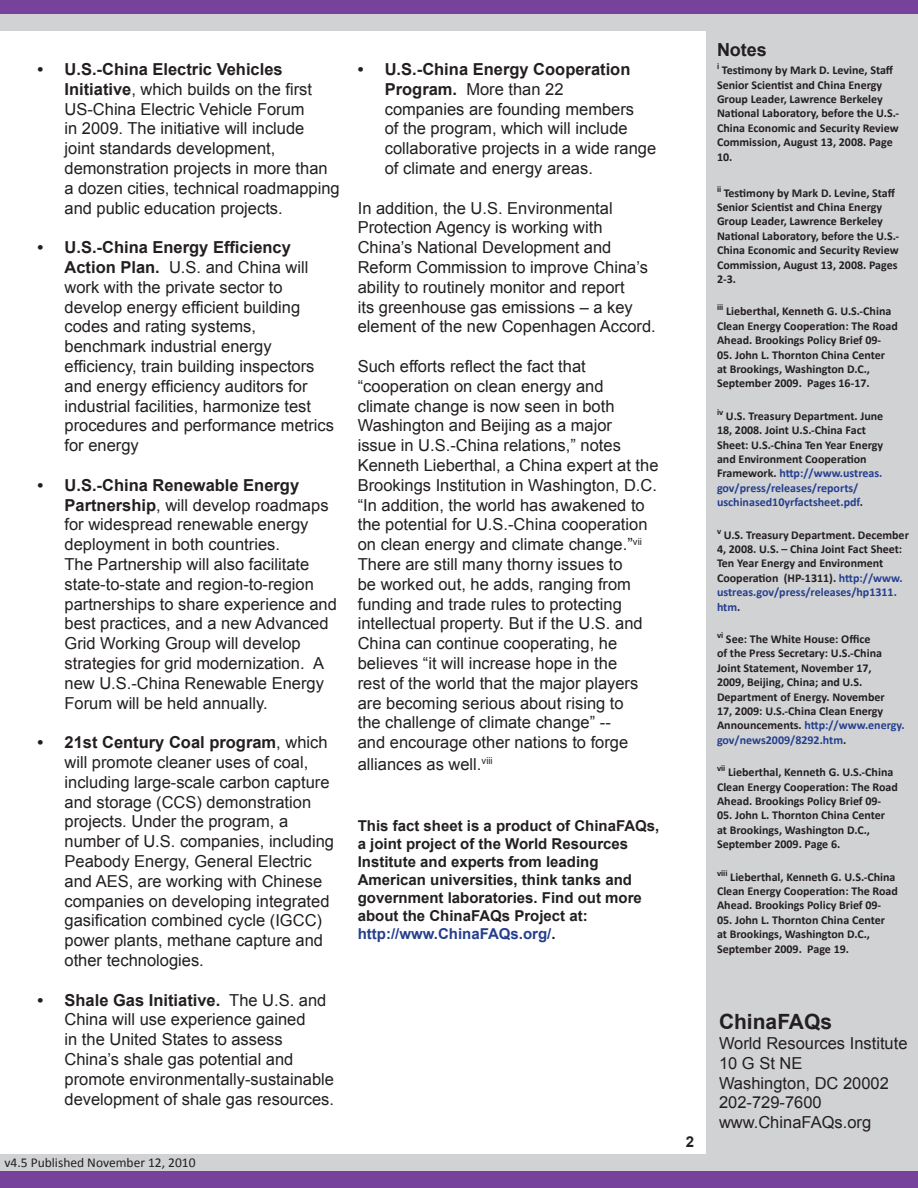
<style>
.page{position:relative;width:918px;height:1188px;background:#fff}
.page>*{position:absolute;margin:0;border:0;box-sizing:border-box;transform-origin:0 0}
.t1{font:700 21px "Arial";color:#231f20}
.t2{font:700 18px "Arial";color:#231f20}
.t3{font:16.5px/19.8px "Arial";color:#231f20}
.t4{font:700 16.5px "Arial";color:#231f20}
.t5{font:700 15px/18px "Arial";color:#231f20}
.t6{font:700 15px "Arial";color:#253f8e}
.t7{font:13.5px "Calibri";color:#231f20}
.Paragraph_Style_3{font:700 12px/14.4px "Calibri";color:#231f20}
.s1{font-weight:700}
.s2{color:#231f20}
.s3{color:#253f8e}
</style>
<div class="page">
<div style="left:1px;top:1154px;width:917px;height:18px;background:#d1d2d4"></div>
<div style="left:1px;top:14px;width:917px;height:16px;background:#d1d2d4"></div>
<div style="left:0;top:1171px;width:918px;height:17px;background:#77429b"></div>
<div style="left:0;top:0;width:918px;height:14px;background:#77429b"></div>
<div style="left:706px;top:29px;width:212px;height:1126px;background:#d1d2d4"></div>
<p class="t4" style="left:38px;top:58px;width:7px">•</p>
<p class="t4" style="left:38px;top:237px;width:7px">•</p>
<p class="t4" style="left:38px;top:474px;width:7px">•</p>
<p class="t4" style="left:38px;top:732px;width:7px">•</p>
<p class="t4" style="left:38px;top:989px;width:7px">•</p>
<p class="t3" style="left:64px;top:59px;width:277px"><span class="s1">U.S.-China Electric Vehicles Initiative</span>, which builds on the first US-China Electric Vehicle Forum<br>in 2009. The initiative will include<br>joint standards development, demonstration projects in more than a dozen cities, technical roadmapping and public education projects.</p>
<p class="t3" style="left:64px;top:238px;width:271px"><span class="s1">U.S.-China Energy Efficiency<br>Action Plan.</span> U.S. and China will work with the private sector to develop energy efficient building codes and rating systems, benchmark industrial energy efficiency, train building inspectors and energy efficiency auditors for industrial facilities, harmonize test procedures and performance metrics for energy</p>
<p class="t3" style="left:64px;top:475px;width:274px"><span class="s1">U.S.-China Renewable Energy Partnership</span>, will develop roadmaps for widespread renewable energy deployment in both countries.<br>The Partnership will also facilitate state-to-state and region-to-region partnerships to share experience and best practices, and a new Advanced Grid Working Group will develop strategies for grid modernization. A new U.S.-China Renewable Energy Forum will be held annually.</p>
<p class="t3" style="left:64px;top:733px;width:271px"><span class="s1">21 st Century Coal program</span>, which will promote cleaner uses of coal, including large-scale carbon capture and storage (CCS) demonstration projects. Under the program, a number of U.S. companies, including Peabody Energy, General Electric and AES, are working with Chinese companies on developing integrated gasification combined cycle (IGCC) power plants, methane capture and other technologies.</p>
<p class="t3" style="left:64px;top:990px;width:271px"><span class="s1">Shale Gas Initiative.</span> The U.S. and China will use experience gained<br>in the United States to assess China’s shale gas potential and promote environmentally-sustainable development of shale gas resources.</p>
<p class="t3" style="left:385px;top:59px;width:273px"><span class="s1">U.S.-China Energy Cooperation<br>Program.</span> More than 22<br>companies are founding members<br>of the program, which will include collaborative projects in a wide range of climate and energy areas.</p>
<p class="t3" style="left:358px;top:198px;width:300px">In addition, the U.S. Environmental Protection Agency is working with China’s National Development and Reform Commission to improve China’s ability to routinely monitor and report<br>its greenhouse gas emissions – a key element of the new Copenhagen Accord.</p>
<p class="t3" style="left:358px;top:356px;width:302px">Such efforts reflect the fact that “cooperation on clean energy and climate change is now seen in both Washington and Beijing as a major<br>issue in U.S.-China relations,” notes Kenneth Lieberthal, a China expert at the Brookings Institution in Washington, D.C. “In addition, the world has awakened to the potential for U.S.-China cooperation on clean energy and climate change.”<sup>vii </sup>There are still many thorny issues to<br>be worked out, he adds, ranging from funding and trade rules to protecting intellectual property. But if the U.S. and China can continue cooperating, he believes “it will increase hope in the<br>rest of the world that the major players are becoming serious about rising to<br>the challenge of climate change” --<br>and encourage other nations to forge</p>
<p class="t3" style="left:358px;top:754px;width:137px">alliances as well.<sup>viii</sup></p>
<p class="t4" style="left:358px;top:58px;width:7px">•</p>
<p class="t5" style="left:358px;top:817px;width:303px">This fact sheet is a product of ChinaFAQs, a joint project of the World Resources Institute and experts from leading American universities, think tanks and government laboratories. Find out more about the ChinaFAQs Project at:</p>
<p class="t6" style="left:358px;top:924px;width:199px">http://www.ChinaFAQs.org/<span class="s2">.</span></p>
<p class="t7" style="left:4px;top:1154px;width:193px">v4.5 Published November 12, 2010</p>
<p class="t2" style="left:717px;top:38px;width:52px">Notes</p>
<p class="Paragraph_Style_3" style="left:717px;top:62px;width:184px"><sup>i</sup> Testimony by Mark D. Levine, Staff<br>Senior Scientist and China Energy<br>Group Leader, Lawrence Berkeley<br>National Laboratory, before the U.S.-<br>China Economic and Security Review<br>Commission, August 13, 2008. Page<br>10.</p>
<p class="Paragraph_Style_3" style="left:717px;top:185px;width:184px"><sup>ii</sup> Testimony by Mark D. Levine, Staff<br>Senior Scientist and China Energy<br>Group Leader, Lawrence Berkeley<br>National Laboratory, before the U.S.-<br>China Economic and Security Review<br>Commission, August 13, 2008. Pages<br>2-3.</p>
<p class="Paragraph_Style_3" style="left:717px;top:304px;width:182px"><sup>iii</sup> Lieberthal, Kenneth G. U.S.-China<br>Clean Energy Cooperation: The Road<br>Ahead. Brookings Policy Brief 09-</p>
<p class="Paragraph_Style_3" style="left:717px;top:347px;width:169px">05. John L. Thornton China Center at Brookings, Washington D.C.,<br>September 2009. Pages 16-17.</p>
<p class="Paragraph_Style_3" style="left:717px;top:408px;width:168px"><sup>iv</sup> U.S. Treasury Department. June<br>18, 2008. Joint U.S.-China Fact<br>Sheet: U.S.-China Ten Year Energy and Environment Cooperation<br>Framework. <span class="s3">http://www.ustreas. gov/press/releases/reports/ uschinased10yrfactsheet.pdf</span>.</p>
<p class="Paragraph_Style_3" style="left:717px;top:527px;width:193px"><sup>v</sup> U.S. Treasury Department. December<br>4, 2008. U.S. – China Joint Fact Sheet:<br>Ten Year Energy and Environment<br>Cooperation (HP-1311). <span class="s3">http://www. ustreas.gov/press/releases/hp1311. htm</span>.</p>
<p class="Paragraph_Style_3" style="left:717px;top:631px;width:189px"><sup>vi</sup> See: The White House: Office<br>of the Press Secretary: U.S.-China<br>Joint Statement, November 17,<br>2009, Beijing, China; and U.S.<br>Department of Energy. November<br>17, 2009: U.S.-China Clean Energy<br>Announcements. <span class="s3">http://www.energy. gov/news2009/8292.htm</span>.</p>
<p class="Paragraph_Style_3" style="left:717px;top:764px;width:182px"><sup>vii</sup> Lieberthal, Kenneth G. U.S.-China<br>Clean Energy Cooperation: The Road<br>Ahead. Brookings Policy Brief 09-</p>
<p class="Paragraph_Style_3" style="left:717px;top:808px;width:169px">05. John L. Thornton China Center at Brookings, Washington D.C.,<br>September 2009. Page 6.</p>
<p class="Paragraph_Style_3" style="left:717px;top:869px;width:182px"><sup>viii</sup> Lieberthal, Kenneth G. U.S.-China<br>Clean Energy Cooperation: The Road<br>Ahead. Brookings Policy Brief 09-</p>
<p class="Paragraph_Style_3" style="left:717px;top:912px;width:169px">05. John L. Thornton China Center at Brookings, Washington D.C.,<br>September 2009. Page 19.</p>
<p class="t1" style="left:719px;top:1008px;width:115px">ChinaFAQs</p>
<p class="t3" style="left:719px;top:1034px;width:190px">World Resources Institute</p>
<p class="t3" style="left:719px;top:1053px;width:85px">10 G St NE</p>
<p class="t3" style="left:719px;top:1073px;width:171px">Washington, DC 20002</p>
<p class="t3" style="left:719px;top:1093px;width:104px">202-729-7600</p>
<p class="t3" style="left:719px;top:1113px;width:154px">www.ChinaFAQs.org</p>
</div>
